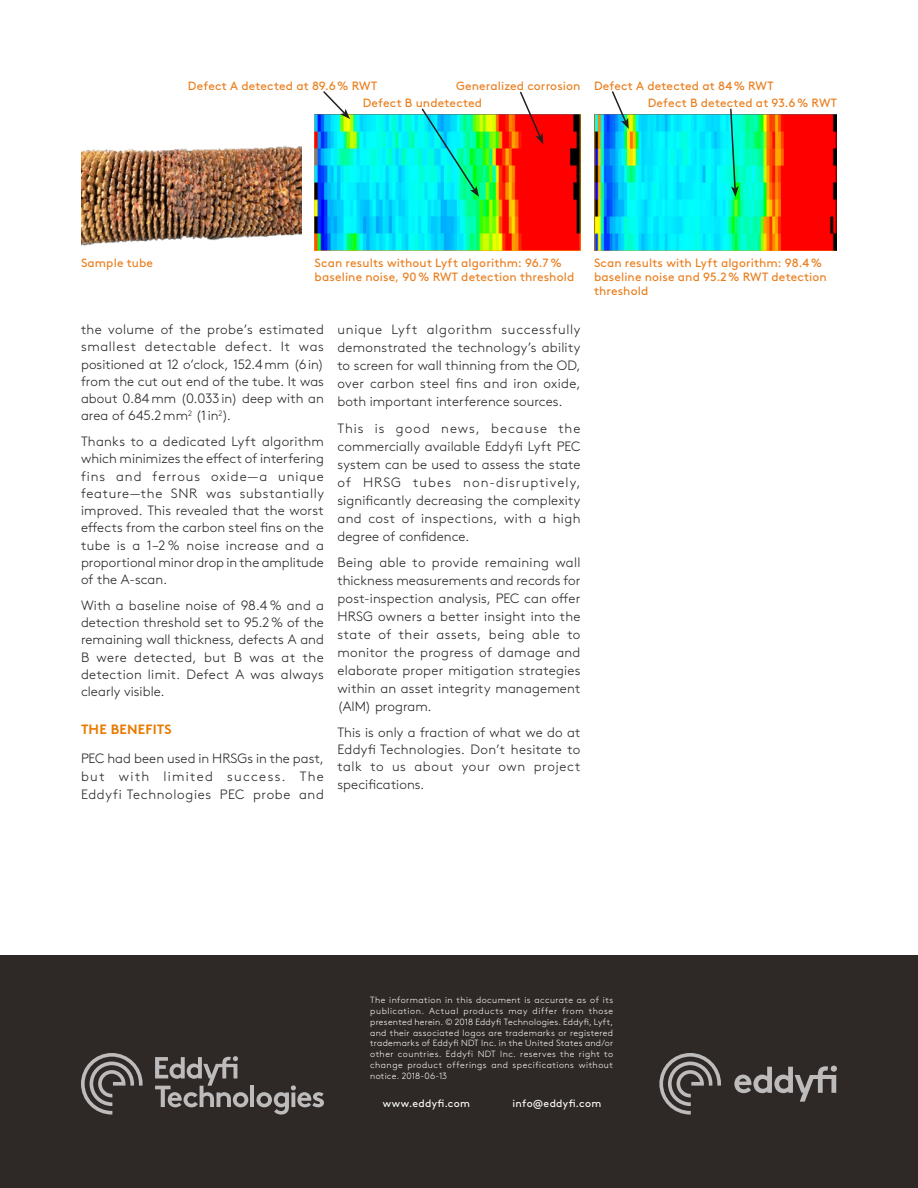
<style>
.page{position:relative;width:918px;height:1188px;background:#fff}
.page>*{position:absolute;margin:0;border:0;box-sizing:border-box;transform-origin:0 0}
.Texte_courant{font:300 13.5px/17.2px "Brown Std";letter-spacing:.015em;color:#231f20;text-align:justify}
.Sous-titre_gauche{font:700 13.5px "Brown Std";letter-spacing:.02em;color:#e87a00}
.Vignette{font:12px/14.4px "Brown Std";letter-spacing:.01em;color:#ea7e1d}
.t1{font:10.5px "Brown Std";letter-spacing:.03em;color:#fff}
.t2{font:300 9px/10.8px "Brown Std";letter-spacing:.05em;color:#fff;text-align:justify}
</style>
<div class="page">
<div style="left:0;top:956px;width:918px;height:232px;background:#2e2926"></div>
<svg style="left:659px;top:1053px;width:62px;height:62px"></svg>
<svg style="left:734px;top:1066px;width:103px;height:36px"></svg>
<svg style="left:81px;top:1053px;width:62px;height:62px"></svg>
<hr style="left:250px;top:1086px;width:4px;height:21px;background:#bdbbbb">
<svg style="left:155px;top:1056px;width:93px;height:51px"></svg>
<svg style="left:256px;top:1085px;width:68px;height:30px"></svg>
<img style="left:594px;top:115px;width:243px;height:136px">
<img style="left:315px;top:115px;width:265px;height:136px">
<img style="left:81px;top:145px;width:220px;height:101px">
<svg style="left:611px;top:91px;width:18px;height:38px"></svg>
<svg style="left:729px;top:108px;width:10px;height:89px"></svg>
<svg style="left:322px;top:91px;width:28px;height:28px"></svg>
<svg style="left:420px;top:108px;width:59px;height:89px;background:#14ebcc"></svg>
<svg style="left:519px;top:91px;width:24px;height:53px"></svg>
<p class="Vignette" style="left:188px;top:79px;width:191px">Defect A detected at 89.6% RWT</p>
<p class="Vignette" style="left:363px;top:96px;width:121px">Defect B undetected</p>
<p class="Vignette" style="left:456px;top:79px;width:126px">Generalized corrosion</p>
<p class="Vignette" style="left:594px;top:79px;width:181px">Defect A detected at 84% RWT</p>
<p class="Vignette" style="left:648px;top:96px;width:191px">Defect B detected at 93.6% RWT</p>
<p class="Vignette" style="left:81px;top:255px;width:74px">Sample tube</p>
<p class="Vignette" style="left:315px;top:255px;width:261px">Scan results without Lyft algorithm: 96.7% baseline noise, 90% RWT detection threshold</p>
<p class="Vignette" style="left:594px;top:255px;width:234px">Scan results with Lyft algorithm: 98.4% baseline noise and 95.2% RWT detection threshold</p>
<p class="Texte_courant" style="left:81px;top:321px;width:245px">the volume of the probe’s estimated smallest detectable defect. It was positioned at 12 o’clock, 152.4mm (6in) from the cut out end of the tube. It was about 0.84mm (0.033in) deep with an area of 645.2mm<sup>2</sup> (1in<sup>2</sup>).</p>
<p class="Texte_courant" style="left:81px;top:433px;width:245px">Thanks to a dedicated Lyft algorithm which minimizes the effect of interfering fins and ferrous oxide—a unique feature—the SNR was substantially improved. This revealed that the worst effects from the carbon steel fins on the tube is a 1–2 % noise increase and a proportional minor drop in the amplitude of the A-scan.</p>
<p class="Texte_courant" style="left:81px;top:597px;width:245px">With a baseline noise of 98.4 % and a detection threshold set to 95.2% of the remaining wall thickness, defects A and B were detected, but B was at the detection limit. Defect A was always clearly visible.</p>
<p class="Sous-titre_gauche" style="left:81px;top:721px;width:92px">THE BENEFITS</p>
<p class="Texte_courant" style="left:81px;top:749px;width:245px;line-height:18px">PEC had been used in HRSGs in the past, but with limited success. The Eddyfi Technologies PEC probe and</p>
<p class="Texte_courant" style="left:338px;top:321px;width:245px;line-height:18px">unique Lyft algorithm successfully demonstrated the technology’s ability to screen for wall thinning from the OD, over carbon steel fins and iron oxide, both important interference sources.</p>
<p class="Texte_courant" style="left:338px;top:419px;width:245px;line-height:18px">This is good news, because the commercially available Eddyfi Lyft PEC system can be used to assess the state of HRSG tubes non-disruptively, significantly decreasing the complexity and cost of inspections, with a high degree of confidence.</p>
<p class="Texte_courant" style="left:338px;top:554px;width:245px;line-height:18px">Being able to provide remaining wall thickness measurements and records for post-inspection analysis, PEC can offer HRSG owners a better insight into the state of their assets, being able to monitor the progress of damage and elaborate proper mitigation strategies within an asset integrity management (AIM) program.</p>
<p class="Texte_courant" style="left:338px;top:724px;width:245px">This is only a fraction of what we do at Eddyfi Technologies. Don’t hesitate to talk to us about your own project specifications.</p>
<p class="t2" style="left:370px;top:995px;width:245px">The information in this document is accurate as of its publication. Actual products may differ from those presented herein. © 2018 Eddyfi Technologies. Eddyfi, Lyft, and their associated logos are trademarks or registered trademarks of Eddyfi NDT Inc. in the United States and/or other countries. Eddyfi NDT Inc. reserves the right to change product offerings and specifications without notice. 2018-06-13</p>
<p class="t1" style="left:383px;top:1097px;width:89px">www.eddyfi.com</p>
<p class="t1" style="left:513px;top:1097px;width:90px">info@eddyfi.com</p>
</div>
